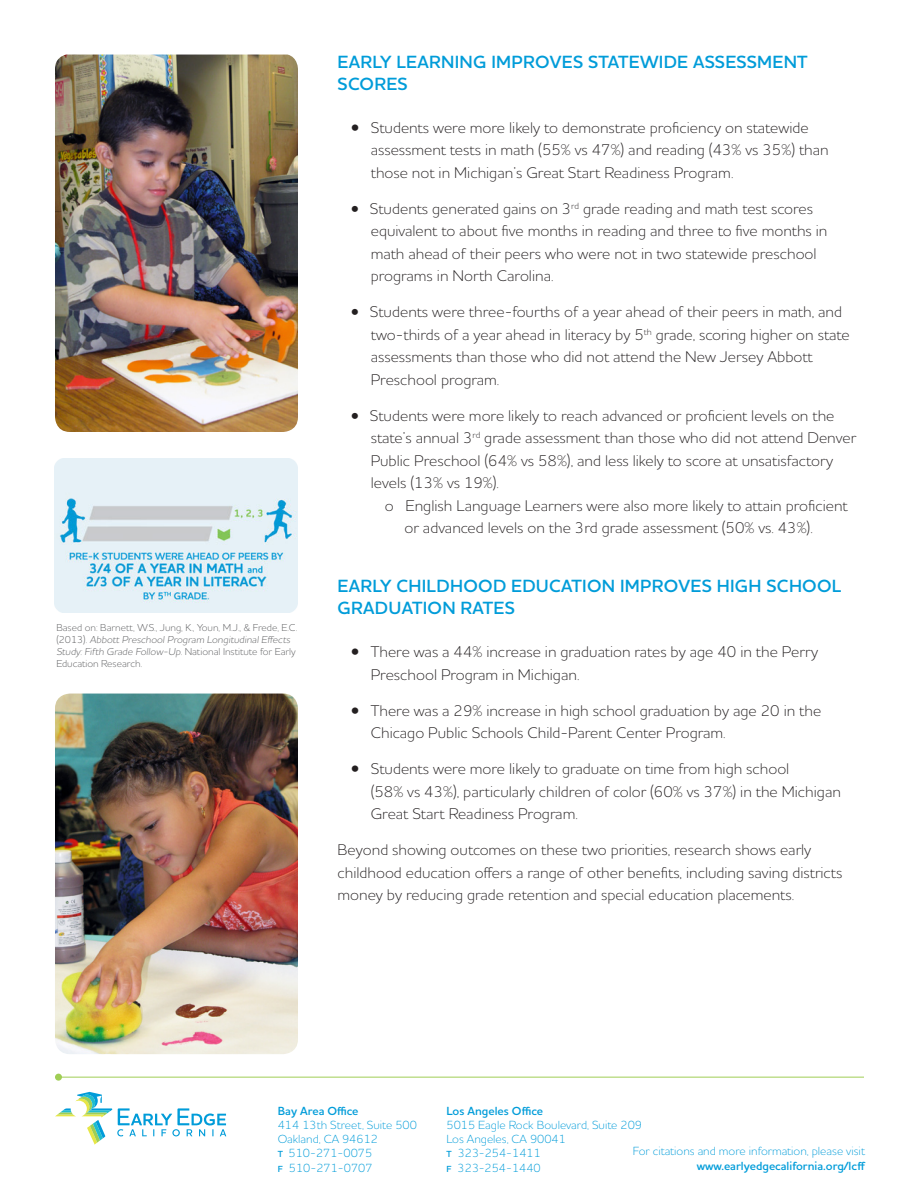
<style>
.page{position:relative;width:918px;height:1188px;background:#fff}
.page>*{position:absolute;margin:0;border:0;box-sizing:border-box;transform-origin:0 0}
.Body_Copy{font:600 18px/22.5px "Houschka Alt Pro";letter-spacing:.015em;color:#009cd9}
.t1{font:300 15.75px/22.5px "Houschka Alt Pro";color:#231f20}
.t2{font:300 12px/13.8px "Houschka Alt Pro";color:#009cd9}
.t3{font:600 12px "Houschka Alt Pro";color:#009cd9}
.t4{font:300 10.2px/12px "Houschka Alt Pro";color:#57585a}
.s1{font-size:15px}
.s2{font-weight:600;font-size:9px}
</style>
<div class="page">
<hr style="left:58px;top:1077px;width:806px;height:1px;background:#a0ce55">
<div style="left:55px;top:1074px;width:7px;height:7px;background:#a0ce55;border-radius:50%"></div>
<svg style="left:55px;top:1092px;width:171px;height:53px"></svg>
<img style="left:55px;top:459px;width:243px;height:154px">
<img style="left:55px;top:55px;width:243px;height:377px">
<img style="left:55px;top:694px;width:243px;height:360px">
<p class="t4" style="left:56px;top:622px;width:242px">Based on: Barnett, W.S., Jung, K., Youn, M.J., &amp; Frede, E.C. ( 2 0 1 3 ) . Abbott Preschool Program Longitudinal Effects Study: Fifth Grade Follow-Up. National Institute for Early Education Research.</p>
<p class="Body_Copy" style="left:338px;top:50px;width:472px">EARLY LEARNING IMPROVES STATEWIDE ASSESSMENT<br>SCORES</p>
<p class="t1" style="left:371px;top:116px;width:460px;text-indent:-20px">• Students were more likely to demonstrate proficiency on statewide assessment tests in math (55% vs 47%) and reading (43% vs 35%) than those not in Michigan’s Great Start Readiness Program.</p>
<p class="t1" style="left:371px;top:197px;width:458px;text-indent:-20px"><span class="s1">•</span> Students generated gains on 3<sup>rd</sup> grade reading and math test scores equivalent to about five months in reading and three to five months in math ahead of their peers who were not in two statewide preschool programs in North Carolina.</p>
<p class="t1" style="left:371px;top:300px;width:480px;text-indent:-20px"><span class="s1">•</span> Students were three-fourths of a year ahead of their peers in math, and two-thirds of a year ahead in literacy by 5<sup>th</sup> grade, scoring higher on state assessments than those who did not attend the New Jersey Abbott Preschool program.</p>
<p class="t1" style="left:371px;top:404px;width:487px;text-indent:-20px"><span class="s1">•</span> Students were more likely to reach advanced or proficient levels on the state’s annual 3<sup>rd</sup> grade assessment than those who did not attend Denver Public Preschool (64% vs 58%), and less likely to score at unsatisfactory levels (13% vs 19%).</p>
<p class="t1" style="left:405px;top:494px;width:445px;text-indent:-20px">o English Language Learners were also more likely to attain proficient or advanced levels on the 3rd grade assessment (50% vs. 43%).</p>
<p class="Body_Copy" style="left:338px;top:574px;width:505px">EARLY CHILDHOOD EDUCATION IMPROVES HIGH SCHOOL<br>GRADUATION RATES</p>
<p class="t1" style="left:371px;top:640px;width:449px;text-indent:-20px">• There was a 44% increase in graduation rates by age 40 in the Perry<br>Preschool Program in Michigan.</p>
<p class="t1" style="left:371px;top:699px;width:452px;text-indent:-20px">• There was a 29% increase in high school graduation by age 20 in the<br>Chicago Public Schools Child-Parent Center Program.</p>
<p class="t1" style="left:371px;top:757px;width:472px;text-indent:-20px">• Students were more likely to graduate on time from high school<br>(58% vs 43%), particularly children of color (60% vs 37%) in the Michigan<br>Great Start Readiness Program.</p>
<p class="t1" style="left:338px;top:838px;width:506px">Beyond showing outcomes on these two priorities, research shows early childhood education offers a range of other benefits, including saving districts money by reducing grade retention and special education placements.</p>
<p class="t3" style="left:278px;top:1103px;width:82px">Bay Area Office</p>
<p class="t2" style="left:278px;top:1118px;width:141px">414 13th Street, Suite 500<br>Oakland, CA 94612<br><span class="s2">T</span> 510-271-0075</p>
<p class="t2" style="left:278px;top:1160px;width:96px"><span class="s2">F</span> 510-271-0707</p>
<p class="t3" style="left:446px;top:1103px;width:98px">Los Angeles Office</p>
<p class="t2" style="left:446px;top:1118px;width:197px">5015 Eagle Rock Boulevard, Suite 209<br>Los Angeles, CA 90041<br><span class="s2">T</span> 323-254-1411</p>
<p class="t2" style="left:446px;top:1160px;width:96px"><span class="s2">F</span> 323-254-1440</p>
<p class="t2" style="left:633px;top:1144px;width:234px">For citations and more information, please visit</p>
<p class="t3" style="left:697px;top:1159px;width:170px">www.earlyedgecalifornia.org/lcff</p>
</div>
